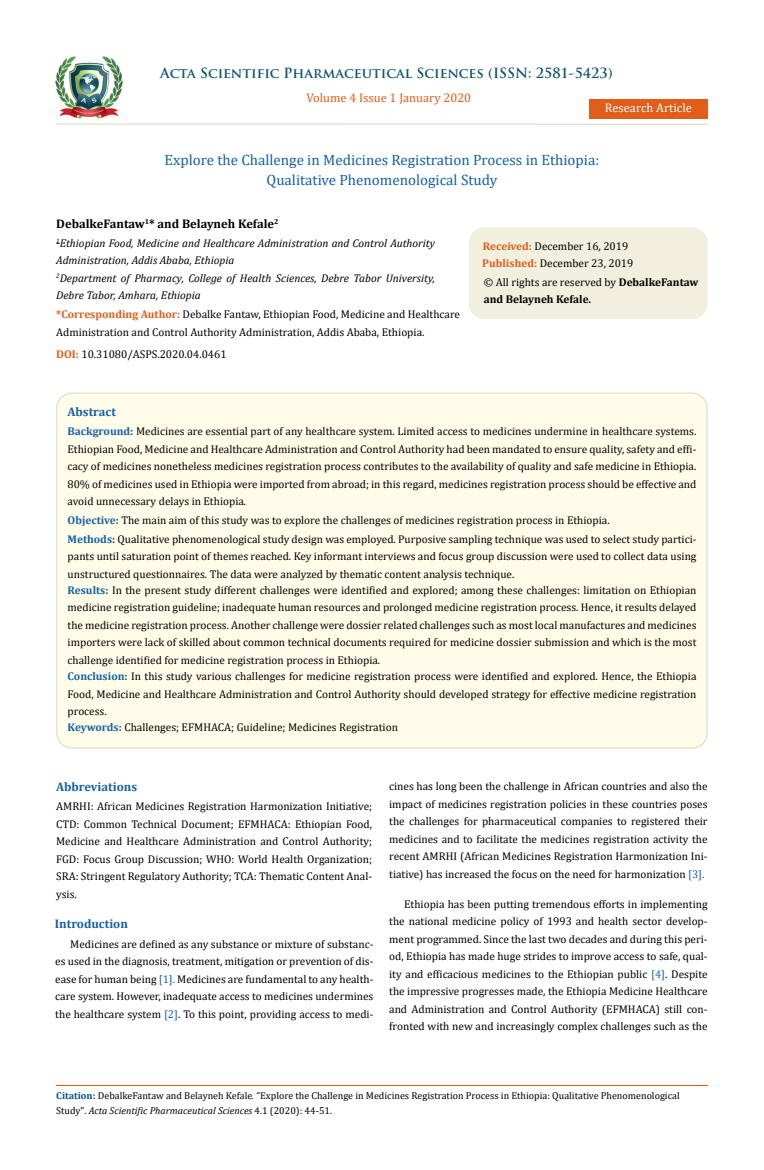
<style>
.page{position:relative;width:764px;height:1170px;background:#fff}
.page>*{position:absolute;margin:0;border:0;box-sizing:border-box;transform-origin:0 0}
.t1{font:15px/20px "Cambria";color:#1560a6;text-align:center}
.t2{font:700 13.75px "Trajan Pro";color:#0e546a}
.t3{font:700 12.5px "Cambria";color:#000}
.t4{font:700 12.5px "Cambria";color:#1560a6}
.t5{font:12.5px "Cambria";color:#e05d1a}
.t6{font:12.5px "Cambria";color:#fff}
.t7{font:11.25px/17.5px "Cambria";color:#000;text-align:justify}
.t8{font:italic 11.25px/17.5px "Cambria";color:#000}
.t9{font:10px/15px "Cambria";color:#000}
.s1{font-weight:700;color:#e05d1a}
.s2{font-weight:700}
.s3{font-weight:700;color:#1560a6}
.s4{font-weight:700;color:#0e546a}
.s5{color:#1560a6}
.s6{font-weight:700;color:#035089}
.s7{font-style:italic}
</style>
<div class="page">
<img style="left:56px;top:57px;width:66px;height:61px">
<div style="left:589px;top:99px;width:118px;height:20px;background:#e05d1a"></div>
<hr style="left:56px;top:123px;width:651px;height:2px;background:#e0dfcd">
<div style="left:57px;top:393px;width:650px;height:355px;background:#fffde9;border-radius:15px"></div>
<hr style="left:56px;top:1085px;width:651px;height:1px;background:#e05d1a">
<div style="left:469px;top:228px;width:238px;height:90px;background:#f1f0de;border-radius:15px"></div>
<div style="left:469px;top:227px;width:239px;height:92px;border:1px solid #f1f0de;border-radius:15px"></div>
<p class="t2" style="left:160px;top:64px;width:454px">Acta Scientific Pharmaceutical Sciences (ISSN: 2581-5423)</p>
<p class="t5" style="left:306px;top:91px;width:166px">Volume 4 Issue 1 January 2020</p>
<p class="t6" style="left:605px;top:100px;width:89px">Research Article</p>
<h1 class="t1" style="left:165px;top:149px;width:436px">Explore the Challenge in Medicines Registration Process in Ethiopia:<br>Qualitative Phenomenological Study</h1>
<p class="t3" style="left:56px;top:215px;width:224px">DebalkeFantaw<sup>1</sup>* and Belayneh Kefale<sup>2</sup></p>
<p class="t8" style="left:56px;top:234px;width:380px"><sup>1</sup>Ethiopian Food, Medicine and Healthcare Administration and Control Authority Administration, Addis Ababa, Ethiopia<br><sup>2</sup>Department of Pharmacy, College of Health Sciences, Debre Tabor University, Debre Tabor, Amhara, Ethiopia</p>
<p class="t7" style="left:56px;top:306px;width:405px"><span class="s1">*Corresponding Author:</span> Debalke Fantaw, Ethiopian Food, Medicine and Healthcare<br>Administration and Control Authority Administration, Addis Ababa, Ethiopia.</p>
<p class="t7" style="left:482px;top:237px;width:218px;line-height:17.9px;text-align:left"><span class="s1">Received:</span> December 16, 2019<br><span class="s1">Published:</span> December 23, 2019<br>© All rights are reserved by <span class="s2">DebalkeFantaw and Belayneh Kefale.</span></p>
<p class="t7" style="left:56px;top:345px;width:172px"><span class="s1">DOI:</span> 10.31080/ASPS.2020.04.0461</p>
<p class="t4" style="left:68px;top:403px;width:50px">Abstract</p>
<p class="t7" style="left:68px;top:422px;width:630px;line-height:18px;text-align:left"><span class="s3">Background</span><span class="s4">:</span> Medicines are essential part of any healthcare system. Limited access to medicines undermine in healthcare systems.<br>Ethiopian Food, Medicine and Healthcare Administration and Control Authority had been mandated to ensure quality, safety and effi&shy;cacy of medicines nonetheless medicines registration process contributes to the availability of quality and safe medicine in Ethiopia.<br>80% of medicines used in Ethiopia were imported from abroad; in this regard, medicines registration process should be effective and avoid unnecessary delays in Ethiopia.<br><span class="s3">Objective</span><span class="s4">:</span> The main aim of this study was to explore the challenges of medicines registration process in Ethiopia.<br><span class="s3">Methods</span><span class="s4">:</span> Qualitative phenomenological study design was employed. Purposive sampling technique was used to select study partici-</p>
<p class="t7" style="left:68px;top:548px;width:630px">pants until saturation point of themes reached. Key informant interviews and focus group discussion were used to collect data using unstructured questionnaires. The data were analyzed by thematic content analysis technique.</p>
<p class="t7" style="left:68px;top:581px;width:630px"><span class="s3">Results</span><span class="s4">:</span> In the present study different challenges were identified and explored; among these challenges: limitation on Ethiopian medicine registration guideline; inadequate human resources and prolonged medicine registration process. Hence, it results delayed the medicine registration process. Another challenge were dossier related challenges such as most local manufactures and medicines importers were lack of skilled about common technical documents required for medicine dossier submission and which is the most challenge identified for medicine registration process in Ethiopia.</p>
<p class="t7" style="left:68px;top:667px;width:630px"><span class="s3">Conclusion</span><span class="s4">:</span> In this study various challenges for medicine registration process were identified and explored. Hence, the Ethiopia Food, Medicine and Healthcare Administration and Control Authority should developed strategy for effective medicine registration process.</p>
<p class="t7" style="left:68px;top:718px;width:332px"><span class="s3">Keywords</span><span class="s4">:</span> Challenges; EFMHACA; Guideline; Medicines Registration</p>
<p class="t4" style="left:56px;top:778px;width:82px">Abbreviations</p>
<p class="t7" style="left:56px;top:797px;width:317px">AMRHI: African Medicines Registration Harmonization Initiative; CTD: Common Technical Document; EFMHACA: Ethiopian Food, Medicine and Healthcare Administration and Control Authority; FGD: Focus Group Discussion; WHO: World Health Organization; SRA: Stringent Regulatory Authority; TCA: Thematic Content Anal&shy;ysis.</p>
<p class="t4" style="left:55px;top:915px;width:75px">Introduction</p>
<p class="t7" style="left:55px;top:935px;width:320px;text-indent:15px">Medicines are defined as any substance or mixture of substanc&shy;es used in the diagnosis, treatment, mitigation or prevention of dis&shy;ease for human being <span class="s5">[1].</span> Medicines are fundamental to any health&shy;care system. However, inadequate access to medicines undermines the healthcare system <span class="s5">[2]</span>. To this point, providing access to medi-</p>
<p class="t7" style="left:389px;top:778px;width:320px">cines has long been the challenge in African countries and also the impact of medicines registration policies in these countries poses the challenges for pharmaceutical companies to registered their medicines and to facilitate the medicines registration activity the recent AMRHI (African Medicines Registration Harmonization Ini&shy;tiative) has increased the focus on the need for harmonization <span class="s5">[3].</span></p>
<p class="t7" style="left:389px;top:895px;width:320px;text-indent:15px">Ethiopia has been putting tremendous efforts in implementing the national medicine policy of 1993 and health sector develop&shy;ment programmed. Since the last two decades and during this peri&shy;od, Ethiopia has made huge strides to improve access to safe, qual&shy;ity and efficacious medicines to the Ethiopian public <span class="s5">[4]</span>. Despite the impressive progresses made, the Ethiopia Medicine Healthcare and Administration and Control Authority (EFMHACA) still con&shy;fronted with new and increasingly complex challenges such as the</p>
<p class="t9" style="left:56px;top:1088px;width:625px"><span class="s6">Citation:</span> DebalkeFantaw and Belayneh Kefale<span class="s7">.</span> “Explore the Challenge in Medicines Registration Process in Ethiopia: Qualitative Phenomenological<br>Study". <span class="s7">Acta Scientific Pharmaceutical Sciences</span> 4.1 (2020): 44-51.</p>
</div>
